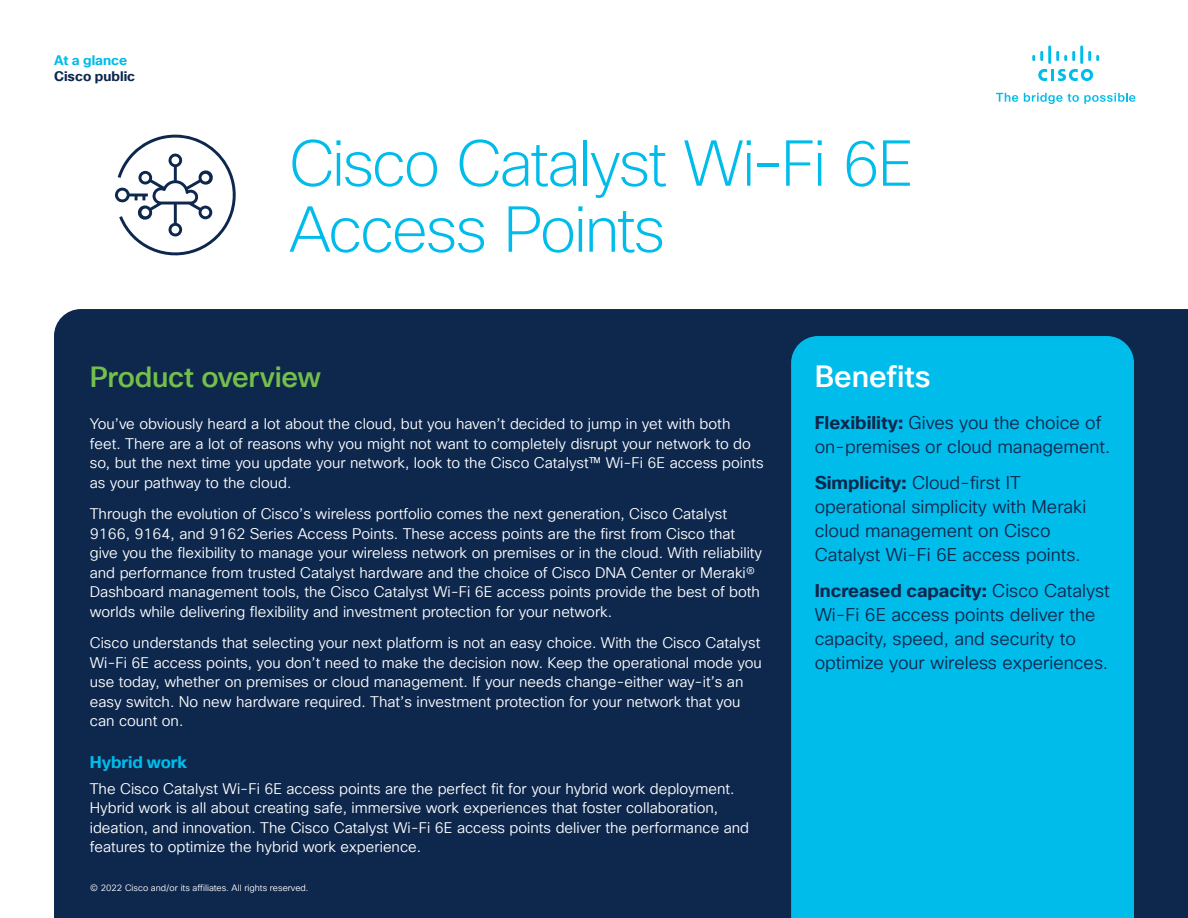
<style>
.page{position:relative;width:1188px;height:918px;background:#fff}
.page>*{position:absolute;margin:0;border:0;box-sizing:border-box;transform-origin:0 0}
.Title_Headline{font:200 63px/66px "Cisco Sans TT";letter-spacing:-.035em;color:#00bceb}
.Sidebar_Heading_Whit{font:500 30px "Cisco Sans TT";color:#fff}
.Intro_Heading-Green{font:500 28.5px "Cisco Sans TT";letter-spacing:-.015em;color:#74bf4b}
.Body_sidebar{font:18px/24px "Cisco Sans TT Light";color:#0d274d}
.Subhead3_Blue{font:700 16.5px "Cisco Sans TT";letter-spacing:-.005em;color:#00bceb}
.Body_White{font:15px/19.5px "Cisco Sans TT Light";color:#fff}
.t1{font:700 13.5px "Cisco Sans TT";color:#0d274d}
.t2{font:700 13.5px "Cisco Sans TT";color:#00bceb}
.Footer_white{font:9px "Cisco Sans TT Light";color:#fff}
.s1{font-family:"Cisco Sans TT";font-weight:700}
</style>
<div class="page">
<svg style="left:996px;top:93px;width:22px;height:9px"></svg>
<svg style="left:1024px;top:93px;width:111px;height:11px"></svg>
<svg style="left:1038px;top:69px;width:55px;height:12px"></svg>
<svg style="left:1032px;top:51px;width:11px;height:10px"></svg>
<hr style="left:1048px;top:45px;width:3px;height:19px;background:#00bdeb">
<svg style="left:1056px;top:51px;width:19px;height:10px"></svg>
<hr style="left:1080px;top:45px;width:3px;height:19px;background:#00bdeb">
<svg style="left:1088px;top:51px;width:11px;height:10px"></svg>
<div style="left:54px;top:309px;width:1134px;height:609px;background:#0d274d"></div>
<svg style="left:791px;top:336px;width:343px;height:582px;fill:#00bceb"></svg>
<svg style="left:115px;top:134px;width:121px;height:122px"></svg>
<p class="t2" style="left:54px;top:51px;width:75px">At a glance</p>
<p class="t1" style="left:54px;top:67px;width:83px">Cisco public</p>
<p class="Title_Headline" style="left:289px;top:133px;width:626px">Cisco Catalyst Wi-Fi 6E<br>Access Points</p>
<p class="Intro_Heading-Green" style="left:90px;top:359px;width:233px">Product overview</p>
<p class="Body_White" style="left:90px;top:415px;width:676px">You’ve obviously heard a lot about the cloud, but you haven’t decided to jump in yet with both feet. There are a lot of reasons why you might not want to completely disrupt your network to do so, but the next time you update your network, look to the Cisco Catalyst™ Wi-Fi 6E access points as your pathway to the cloud.</p>
<p class="Body_White" style="left:90px;top:505px;width:674px">Through the evolution of Cisco’s wireless portfolio comes the next generation, Cisco Catalyst 9166, 9164, and 9162 Series Access Points. These access points are the first from Cisco that give you the flexibility to manage your wireless network on premises or in the cloud. With reliability and performance from trusted Catalyst hardware and the choice of Cisco DNA Center or Meraki® Dashboard management tools, the Cisco Catalyst Wi-Fi 6E access points provide the best of both worlds while delivering flexibility and investment protection for your network.</p>
<p class="Body_White" style="left:90px;top:634px;width:674px">Cisco understands that selecting your next platform is not an easy choice. With the Cisco Catalyst Wi-Fi 6E access points, you don’t need to make the decision now. Keep the operational mode you use today, whether on premises or cloud management. If your needs change-either way-it’s an easy switch. No new hardware required. That’s investment protection for your network that you can count on.</p>
<p class="Subhead3_Blue" style="left:90px;top:752px;width:99px">Hybrid work</p>
<p class="Body_White" style="left:90px;top:779px;width:661px">The Cisco Catalyst Wi-Fi 6E access points are the perfect fit for your hybrid work deployment.<br>Hybrid work is all about creating safe, immersive work experiences that foster collaboration, ideation, and innovation. The Cisco Catalyst Wi-Fi 6E access points deliver the performance and features to optimize the hybrid work experience.</p>
<p class="Footer_white" style="left:90px;top:882px;width:220px">© 2022 Cisco and/or its affiliates. All rights reserved.</p>
<p class="Sidebar_Heading_Whit" style="left:815px;top:357px;width:117px">Benefits</p>
<p class="Body_sidebar" style="left:815px;top:412px;width:297px"><span class="s1">Flexibility:</span> Gives you the choice of on-premises or cloud management.</p>
<p class="Body_sidebar" style="left:815px;top:472px;width:273px"><span class="s1">Simplicity:</span> Cloud-first IT operational simplicity with Meraki cloud management on Cisco<br>Catalyst Wi-Fi 6E access points.</p>
<p class="Body_sidebar" style="left:815px;top:580px;width:297px"><span class="s1">Increased capacity:</span> Cisco Catalyst Wi-Fi 6E access points deliver the capacity, speed, and security to optimize your wireless experiences.</p>
</div>
